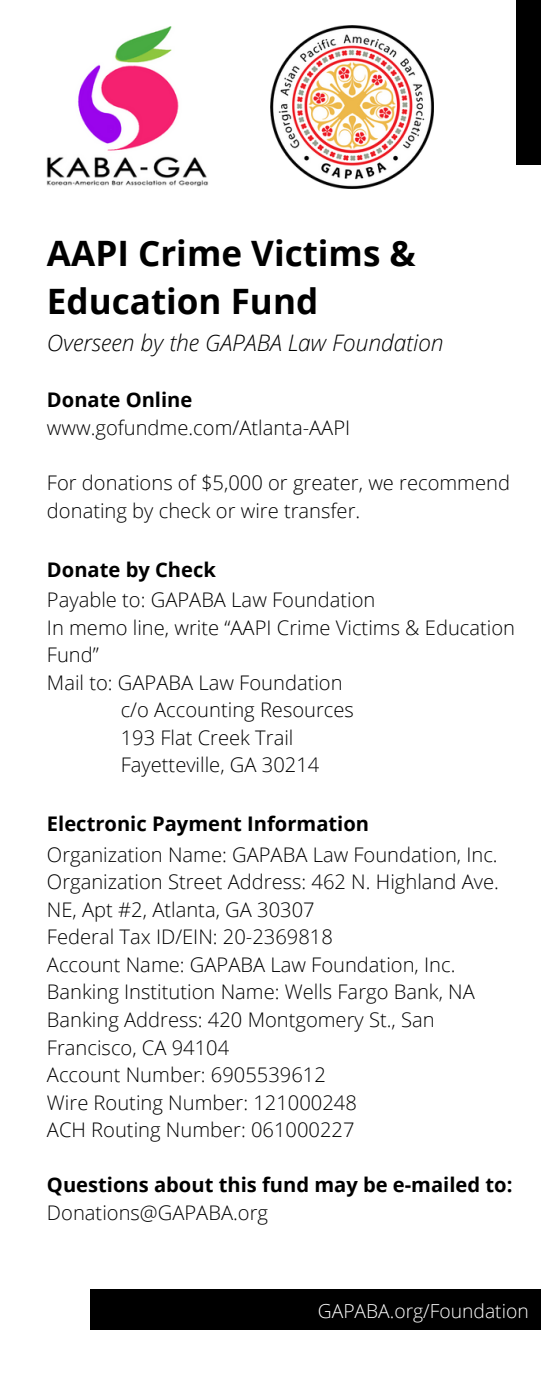
<style>
.page{position:relative;width:541px;height:1385px;background:#fff}
.page>*{position:absolute;margin:0;border:0;box-sizing:border-box;transform-origin:0 0}
.t1{font:700 35px/48.6px "Open Sans";color:#000}
.t2{font:italic 300 22.75px "Open Sans";color:#000}
.t3{font:300 20.12px/27.7px "Open Sans";color:#000}
.t4{font:700 20.12px "Open Sans";color:#000}
.t5{font:300 19.25px "Open Sans";color:#fff}
</style>
<div class="page">
<img style="left:47px;top:27px;width:161px;height:160px">
<img style="left:270px;top:25px;width:163px;height:163px">
<div style="left:515px;top:0;width:25px;height:164px;background:#000"></div>
<div style="left:90px;top:1289px;width:450px;height:41px;background:#000"></div>
<p class="t1" style="left:47px;top:228px;width:370px">AAPI Crime Victims &amp;<br>Education Fund</p>
<p class="t2" style="left:47px;top:327px;width:398px">Overseen by the GAPABA Law Foundation</p>
<p class="t4" style="left:47px;top:386px;width:147px">Donate Online</p>
<p class="t3" style="left:47px;top:413px;width:304px">www.gofundme.com/Atlanta-AAPI</p>
<p class="t3" style="left:47px;top:468px;width:464px">For donations of $5,000 or greater, we recommend donating by check or wire transfer.</p>
<p class="t4" style="left:47px;top:555px;width:170px">Donate by Check</p>
<p class="t3" style="left:47px;top:585px;width:329px">Payable to: GAPABA Law Foundation</p>
<p class="t3" style="left:47px;top:613px;width:469px">In memo line, write “AAPI Crime Victims &amp; Education<br>Fund”</p>
<p class="t3" style="left:47px;top:668px;width:297px">Mail to: GAPABA Law Foundation</p>
<p class="t3" style="left:121px;top:696px;width:234px">c/o Accounting Resources</p>
<p class="t3" style="left:121px;top:723px;width:174px">193 Flat Creek Trail</p>
<p class="t3" style="left:121px;top:751px;width:200px">Fayetteville, GA 30214</p>
<p class="t4" style="left:47px;top:810px;width:323px">Electronic Payment Information</p>
<p class="t3" style="left:47px;top:840px;width:452px">Organization Name: GAPABA Law Foundation, Inc.</p>
<p class="t3" style="left:47px;top:867px;width:453px">Organization Street Address: 462 N. Highland Ave.<br>NE, Apt #2, Atlanta, GA 30307</p>
<p class="t3" style="left:47px;top:923px;width:287px">Federal Tax ID/EIN: 20-2369818</p>
<p class="t3" style="left:47px;top:950px;width:409px">Account Name: GAPABA Law Foundation, Inc.</p>
<p class="t3" style="left:47px;top:978px;width:429px">Banking Institution Name: Wells Fargo Bank, NA</p>
<p class="t3" style="left:47px;top:1005px;width:389px">Banking Address: 420 Montgomery St., San<br>Francisco, CA 94104</p>
<p class="t3" style="left:47px;top:1060px;width:280px">Account Number: 6905539612</p>
<p class="t3" style="left:47px;top:1088px;width:311px">Wire Routing Number: 121000248</p>
<p class="t3" style="left:47px;top:1116px;width:309px">ACH Routing Number: 061000227</p>
<p class="t4" style="left:47px;top:1171px;width:466px">Questions about this fund may be e-mailed to:</p>
<p class="t3" style="left:47px;top:1198px;width:222px">Donations@GAPABA.org</p>
<p class="t5" style="left:317px;top:1297px;width:212px">GAPABA.org/Foundation</p>
</div>
